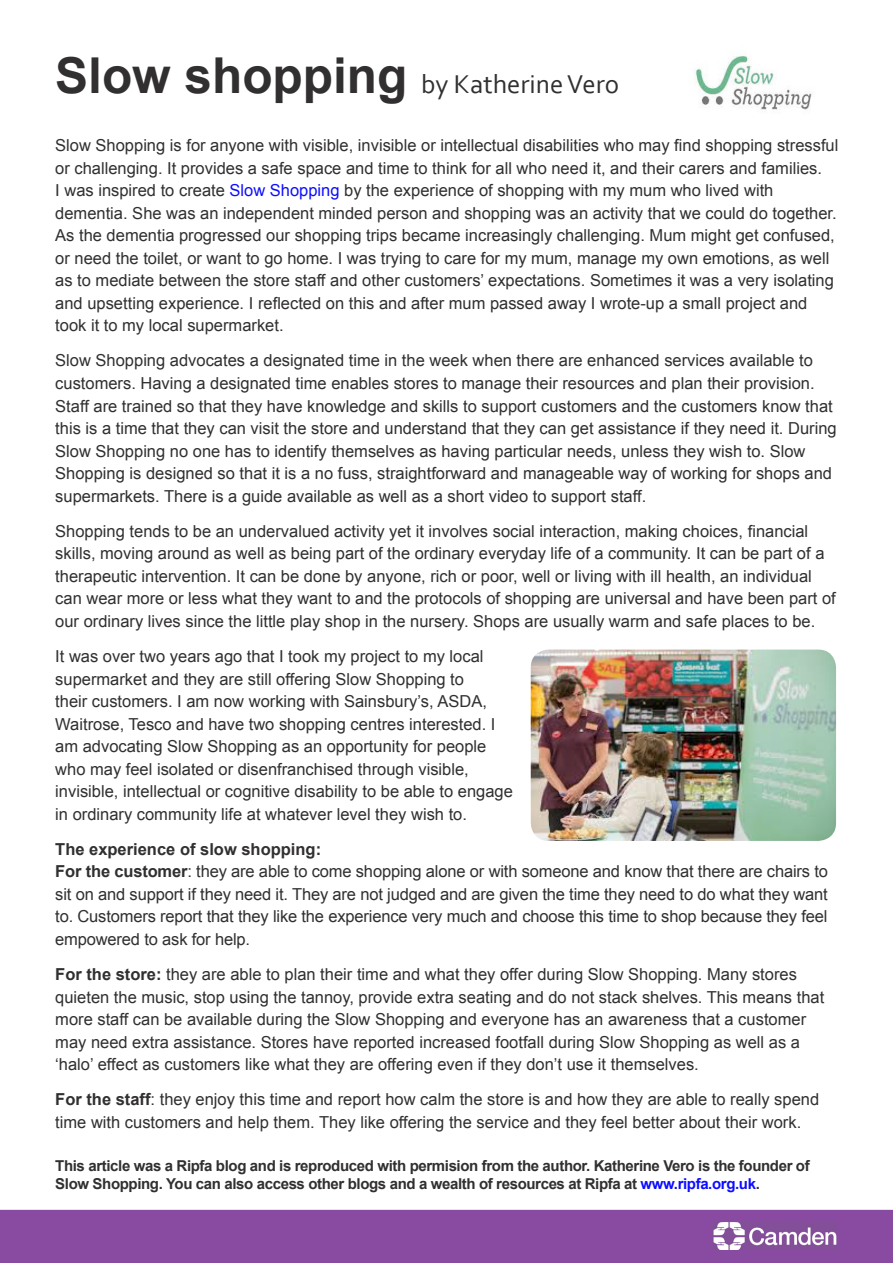
<style>
.page{position:relative;width:893px;height:1263px;background:#fff}
.page>*{position:absolute;margin:0;border:0;box-sizing:border-box;transform-origin:0 0}
.ARTICLE_HEADING{font:27px "Corbel";color:#312f30}
.BODY_TEXT{font:16.5px/22.5px "Arial";color:#312f30}
.BODY_TEXT-2{font:700 15px/18px "Arial";letter-spacing:-.025em;color:#312f30}
.s1{font-family:"Arial";font-weight:700;font-size:49.5px}
.s2{color:#0d0dff}
.s3{font-weight:700}
</style>
<div class="page">
<div style="left:0;top:1210px;width:893px;height:53px;background:#884ba1"></div>
<img style="left:712px;top:1222px;width:124px;height:27px">
<img style="left:694px;top:55px;width:118px;height:55px">
<img style="left:531px;top:649px;width:305px;height:192px">
<p class="ARTICLE_HEADING" style="left:55px;top:68px;width:566px"><span class="s1">Slow shopping</span> by Katherine Vero</p>
<p class="BODY_TEXT" style="left:55px;top:134px;width:785px">Slow Shopping is for anyone with visible, invisible or intellectual disabilities who may find shopping stressful or challenging. It provides a safe space and time to think for all who need it, and their carers and families.<br>I was inspired to create <span class="s2">Slow Shopping</span> by the experience of shopping with my mum who lived with dementia. She was an independent minded person and shopping was an activity that we could do together.<br>As the dementia progressed our shopping trips became increasingly challenging. Mum might get confused, or need the toilet, or want to go home. I was trying to care for my mum, manage my own emotions, as well as to mediate between the store staff and other customers’ expectations. Sometimes it was a very isolating and upsetting experience. I reflected on this and after mum passed away I wrote-up a small project and took it to my local supermarket.</p>
<p class="BODY_TEXT" style="left:55px;top:350px;width:783px">Slow Shopping advocates a designated time in the week when there are enhanced services available to customers. Having a designated time enables stores to manage their resources and plan their provision.<br>Staff are trained so that they have knowledge and skills to support customers and the customers know that this is a time that they can visit the store and understand that they can get assistance if they need it. During Slow Shopping no one has to identify themselves as having particular needs, unless they wish to. Slow Shopping is designed so that it is a no fuss, straightforward and manageable way of working for shops and supermarkets. There is a guide available as well as a short video to support staff.</p>
<p class="BODY_TEXT" style="left:55px;top:520px;width:782px">Shopping tends to be an undervalued activity yet it involves social interaction, making choices, financial skills, moving around as well as being part of the ordinary everyday life of a community. It can be part of a therapeutic intervention. It can be done by anyone, rich or poor, well or living with ill health, an individual can wear more or less what they want to and the protocols of shopping are universal and have been part of our ordinary lives since the little play shop in the nursery. Shops are usually warm and safe places to be.</p>
<p class="BODY_TEXT" style="left:55px;top:645px;width:459px">It was over two years ago that I took my project to my local supermarket and they are still offering Slow Shopping to<br>their customers. I am now working with Sainsbury’s, ASDA, Waitrose, Tesco and have two shopping centres interested. I am advocating Slow Shopping as an opportunity for people who may feel isolated or disenfranchised through visible, invisible, intellectual or cognitive disability to be able to engage in ordinary community life at whatever level they wish to.</p>
<p class="BODY_TEXT" style="left:55px;top:838px;width:774px"><span class="s3">The experience of slow shopping:<br>For the customer</span>: they are able to come shopping alone or with someone and know that there are chairs to sit on and support if they need it. They are not judged and are given the time they need to do what they want to. Customers report that they like the experience very much and choose this time to shop because they feel empowered to ask for help.</p>
<p class="BODY_TEXT" style="left:55px;top:963px;width:770px"><span class="s3">For the store:</span> they are able to plan their time and what they offer during Slow Shopping. Many stores quieten the music, stop using the tannoy, provide extra seating and do not stack shelves. This means that more staff can be available during the Slow Shopping and everyone has an awareness that a customer may need extra assistance. Stores have reported increased footfall during Slow Shopping as well as a ‘halo’ effect as customers like what they are offering even if they don’t use it themselves.</p>
<p class="BODY_TEXT" style="left:55px;top:1088px;width:765px"><span class="s3">For the staff</span>: they enjoy this time and report how calm the store is and how they are able to really spend time with customers and help them. They like offering the service and they feel better about their work.</p>
<p class="BODY_TEXT-2" style="left:55px;top:1157px;width:756px">This article was a Ripfa blog and is reproduced with permision from the author. Katherine Vero is the founder of<br>Slow Shopping. You can also access other blogs and a wealth of resources at Ripfa at <span class="s2">www.ripfa.org.uk</span>.</p>
</div>
